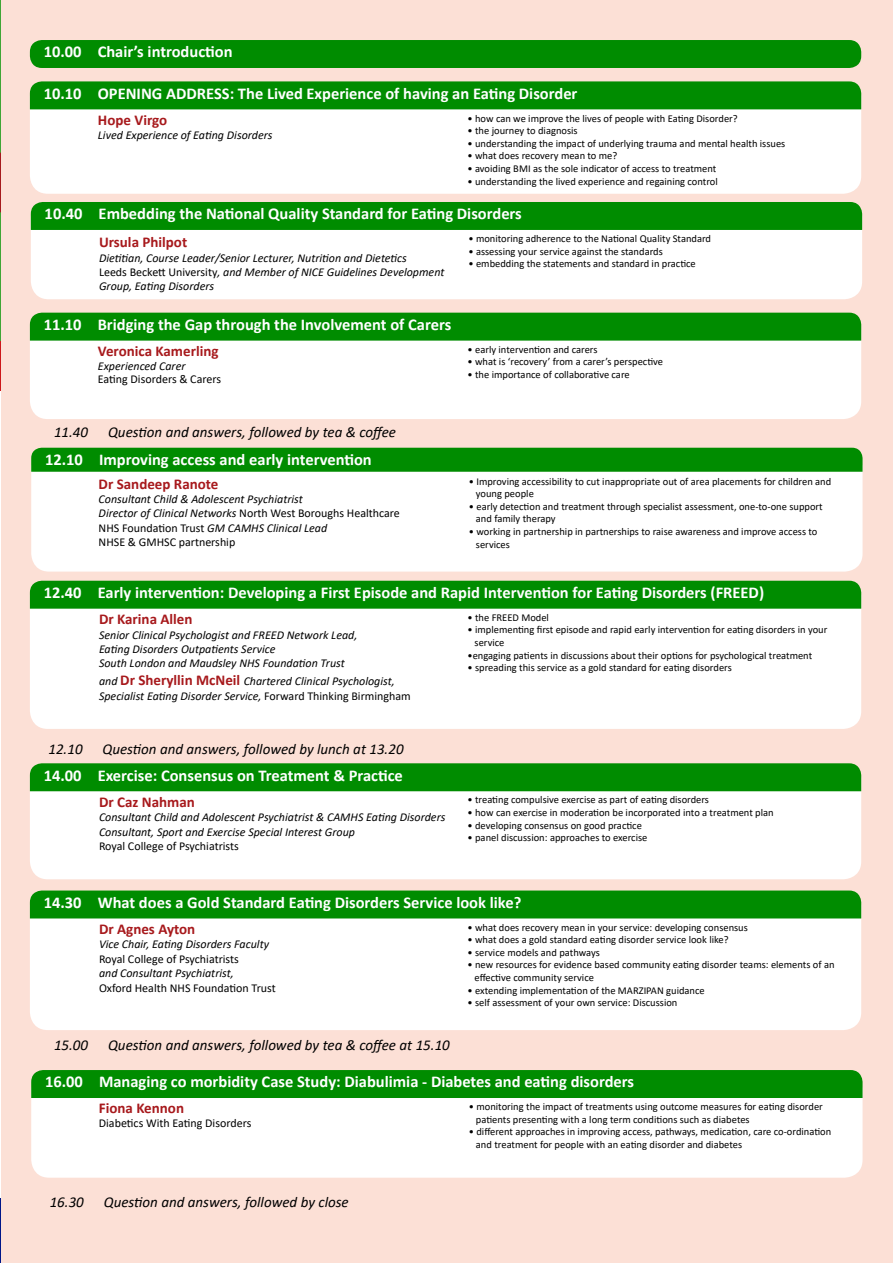
<style>
.page{position:relative;width:893px;height:1263px;background:#fff}
.page>*{position:absolute;margin:0;border:0;box-sizing:border-box;transform-origin:0 0}
.t1{font:700 16.5px "Calibri";color:#fff}
.t2{font:italic 15px "Calibri";color:#000}
.t3{font:700 15px "Calibri";color:#a7191c}
.t4{font:italic 12px/14.4px "Calibri";color:#000}
.t5{font:12px "Calibri";color:#000}
.t6{font:10.5px/12.6px "Calibri";color:#000}
.s1{font-style:normal}
.s2{font-weight:700;font-style:normal;font-size:15px;color:#a7191c}
</style>
<div class="page">
<div style="left:0;top:1199px;width:15px;height:64px;background:#001689"></div>
<div style="left:1px;top:0;width:892px;height:1263px;background:#fce0d6"></div>
<div style="left:31px;top:230px;width:831px;height:69px;background:#fff"></div>
<svg style="left:0;top:81px;width:862px;height:149px;background:#a2d29e"></svg>
<div style="left:30px;top:609px;width:831px;height:120px;background:#fff"></div>
<div style="left:30px;top:581px;width:831px;height:28px;background:#008c00"></div>
<div style="left:30px;top:791px;width:831px;height:88px;background:#fff"></div>
<div style="left:30px;top:763px;width:831px;height:28px;background:#008c00"></div>
<div style="left:30px;top:918px;width:831px;height:112px;background:#fff"></div>
<div style="left:30px;top:890px;width:831px;height:28px;background:#008c00"></div>
<div style="left:31px;top:472px;width:831px;height:100px;background:#fff"></div>
<div style="left:31px;top:448px;width:831px;height:24px;background:#008c00"></div>
<div style="left:31px;top:1098px;width:831px;height:80px;background:#fff"></div>
<div style="left:31px;top:1070px;width:831px;height:28px;background:#008c00"></div>
<div style="left:30px;top:341px;width:831px;height:78px;background:#fff"></div>
<div style="left:30px;top:313px;width:831px;height:28px;background:#008c00"></div>
<div style="left:30px;top:40px;width:831px;height:28px;background:#008c00;border-radius:12px"></div>
<h1 class="t1" style="left:44px;top:40px;width:190px">10.00 Chair’s introduction</h1>
<h1 class="t1" style="left:44px;top:82px;width:535px">10.10 OPENING ADDRESS: The Lived Experience of having an Eating Disorder</h1>
<h2 class="t3" style="left:98px;top:109px;width:71px">Hope Virgo</h2>
<p class="t4" style="left:98px;top:128px;width:176px">Lived Experience of Eating Disorders</p>
<p class="t6" style="left:467px;top:111px;width:272px">• how can we improve the lives of people with Eating Disorder?</p>
<p class="t6" style="left:467px;top:124px;width:112px">• the journey to diagnosis</p>
<p class="t6" style="left:467px;top:137px;width:319px">• understanding the impact of underlying trauma and mental health issues</p>
<p class="t6" style="left:467px;top:149px;width:151px">• what does recovery mean to me?</p>
<p class="t6" style="left:467px;top:162px;width:250px">• avoiding BMI as the sole indicator of access to treatment</p>
<p class="t6" style="left:467px;top:174px;width:252px">• understanding the lived experience and regaining control</p>
<h1 class="t1" style="left:45px;top:202px;width:479px">10.40 Embedding the National Quality Standard for Eating Disorders</h1>
<p class="t6" style="left:468px;top:232px;width:244px">• monitoring adherence to the National Quality Standard</p>
<p class="t6" style="left:468px;top:245px;width:196px">• assessing your service against the standards</p>
<p class="t6" style="left:468px;top:257px;width:229px">• embedding the statements and standard in practice</p>
<h2 class="t3" style="left:99px;top:232px;width:90px">Ursula Philpot</h2>
<p class="t4" style="left:99px;top:250px;width:347px">Dietitian, Course Leader/Senior Lecturer, Nutrition and Dietetics<br><span class="s1">Leeds Beckett University</span>, and Member of NICE Guidelines Development<br>Group, Eating Disorders</p>
<h1 class="t1" style="left:44px;top:313px;width:409px">11.10 Bridging the Gap through the Involvement of Carers</h1>
<h2 class="t3" style="left:98px;top:341px;width:122px">Veronica Kamerling</h2>
<p class="t4" style="left:98px;top:358px;width:89px">Experienced Carer</p>
<p class="t5" style="left:98px;top:371px;width:125px">Eating Disorders &amp; Carers</p>
<h2 class="t2" style="left:54px;top:421px;width:36px">11.40</h2>
<h2 class="t2" style="left:108px;top:421px;width:290px">Question and answers, followed by tea &amp; coffee</h2>
<h1 class="t1" style="left:45px;top:448px;width:328px">12.10 Improving access and early intervention</h1>
<h2 class="t3" style="left:99px;top:473px;width:121px">Dr Sandeep Ranote</h2>
<p class="t4" style="left:99px;top:491px;width:303px">Consultant Child &amp; Adolescent Psychiatrist<br>Director of Clinical Networks <span class="s1">North West Boroughs Healthcare NHS Foundation Trust</span> GM CAMHS Clinical Lead<br><span class="s1">NHSE &amp; GMHSC partnership</span></p>
<p class="t6" style="left:467px;top:343px;width:131px">• early intervention and carers</p>
<p class="t6" style="left:467px;top:355px;width:197px">• what is ‘recovery’ from a carer’s perspective</p>
<p class="t6" style="left:467px;top:368px;width:164px">• the importance of collaborative care</p>
<p class="t6" style="left:476px;top:475px;width:357px;text-indent:-7px">• Improving accessibility to cut inappropriate out of area placements for children and young people</p>
<p class="t6" style="left:476px;top:500px;width:348px;text-indent:-7px">• early detection and treatment through specialist assessment, one-to-one support and family therapy</p>
<p class="t6" style="left:476px;top:525px;width:343px;text-indent:-7px">• working in partnership in partnerships to raise awareness and improve access to services</p>
<h1 class="t1" style="left:44px;top:581px;width:722px">12.40 Early intervention: Developing a First Episode and Rapid Intervention for Eating Disorders (FREED)</h1>
<p class="t6" style="left:467px;top:611px;width:83px">• the FREED Model</p>
<p class="t6" style="left:475px;top:623px;width:354px;text-indent:-7px">• implementing first episode and rapid early intervention for eating disorders in your service</p>
<p class="t6" style="left:467px;top:648px;width:346px">•engaging patients in discussions about their options for psychological treatment</p>
<p class="t6" style="left:467px;top:661px;width:266px">• spreading this service as a gold standard for eating disorders</p>
<h2 class="t3" style="left:99px;top:609px;width:95px">Dr Karina Allen</h2>
<p class="t4" style="left:99px;top:627px;width:260px">Senior Clinical Psychologist and FREED Network Lead,<br>Eating Disorders Outpatients Service<br>South London and Maudsley NHS Foundation Trust</p>
<p class="t4" style="left:99px;top:674px;width:313px">and <span class="s2">Dr Sheryllin McNeil</span> Chartered Clinical Psychologist,<br>Specialist Eating Disorder Service, <span class="s1">Forward Thinking Birmingham</span></p>
<h2 class="t2" style="left:48px;top:739px;width:36px">12.10</h2>
<h2 class="t2" style="left:102px;top:739px;width:303px">Question and answers, followed by lunch at 13.20</h2>
<h1 class="t1" style="left:44px;top:763px;width:361px">14.00 Exercise: Consensus on Treatment &amp; Practice</h1>
<h2 class="t3" style="left:99px;top:791px;width:97px">Dr Caz Nahman</h2>
<p class="t4" style="left:99px;top:809px;width:348px">Consultant Child and Adolescent Psychiatrist &amp; CAMHS Eating Disorders<br>Consultant, Sport and Exercise Special Interest Group</p>
<p class="t5" style="left:99px;top:838px;width:141px">Royal College of Psychiatrists</p>
<p class="t6" style="left:467px;top:793px;width:243px">• treating compulsive exercise as part of eating disorders</p>
<p class="t6" style="left:467px;top:806px;width:308px">• how can exercise in moderation be incorporated into a treatment plan</p>
<p class="t6" style="left:467px;top:818px;width:176px">• developing consensus on good practice</p>
<p class="t6" style="left:467px;top:831px;width:181px">• panel discussion: approaches to exercise</p>
<h1 class="t1" style="left:44px;top:891px;width:479px">14.30 What does a Gold Standard Eating Disorders Service look like?</h1>
<p class="t6" style="left:467px;top:920px;width:282px">• what does recovery mean in your service: developing consensus</p>
<p class="t6" style="left:467px;top:933px;width:263px">• what does a gold standard eating disorder service look like?</p>
<p class="t6" style="left:467px;top:946px;width:134px">• service models and pathways</p>
<p class="t6" style="left:475px;top:958px;width:361px;text-indent:-7px">• new resources for evidence based community eating disorder teams: elements of an effective community service</p>
<p class="t6" style="left:467px;top:983px;width:239px">• extending implementation of the MARZIPAN guidance</p>
<p class="t6" style="left:467px;top:996px;width:211px">• self assessment of your own service: Discussion</p>
<h2 class="t3" style="left:99px;top:918px;width:98px">Dr Agnes Ayton</h2>
<p class="t4" style="left:99px;top:937px;width:172px">Vice Chair, Eating Disorders Faculty</p>
<p class="t5" style="left:99px;top:950px;width:141px">Royal College of Psychiatrists</p>
<p class="t4" style="left:99px;top:965px;width:136px">and Consultant Psychiatrist,</p>
<p class="t5" style="left:99px;top:979px;width:178px">Oxford Health NHS Foundation Trust</p>
<h2 class="t2" style="left:54px;top:1034px;width:36px">15.00</h2>
<h2 class="t2" style="left:108px;top:1034px;width:343px">Question and answers, followed by tea &amp; coffee at 15.10</h2>
<h1 class="t1" style="left:45px;top:1070px;width:591px">16.00 Managing co morbidity Case Study: Diabulimia - Diabetes and eating disorders</h1>
<p class="t6" style="left:476px;top:1100px;width:348px;text-indent:-7px">• monitoring the impact of treatments using outcome measures for eating disorder patients presenting with a long term conditions such as diabetes</p>
<p class="t6" style="left:476px;top:1125px;width:357px;text-indent:-7px">• different approaches in improving access, pathways, medication, care co-ordination and treatment for people with an eating disorder and diabetes</p>
<h2 class="t3" style="left:99px;top:1097px;width:87px">Fiona Kennon</h2>
<p class="t5" style="left:99px;top:1115px;width:154px">Diabetics With Eating Disorders</p>
<h2 class="t2" style="left:50px;top:1192px;width:36px">16.30</h2>
<h2 class="t2" style="left:104px;top:1192px;width:247px">Question and answers, followed by close</h2>
</div>
